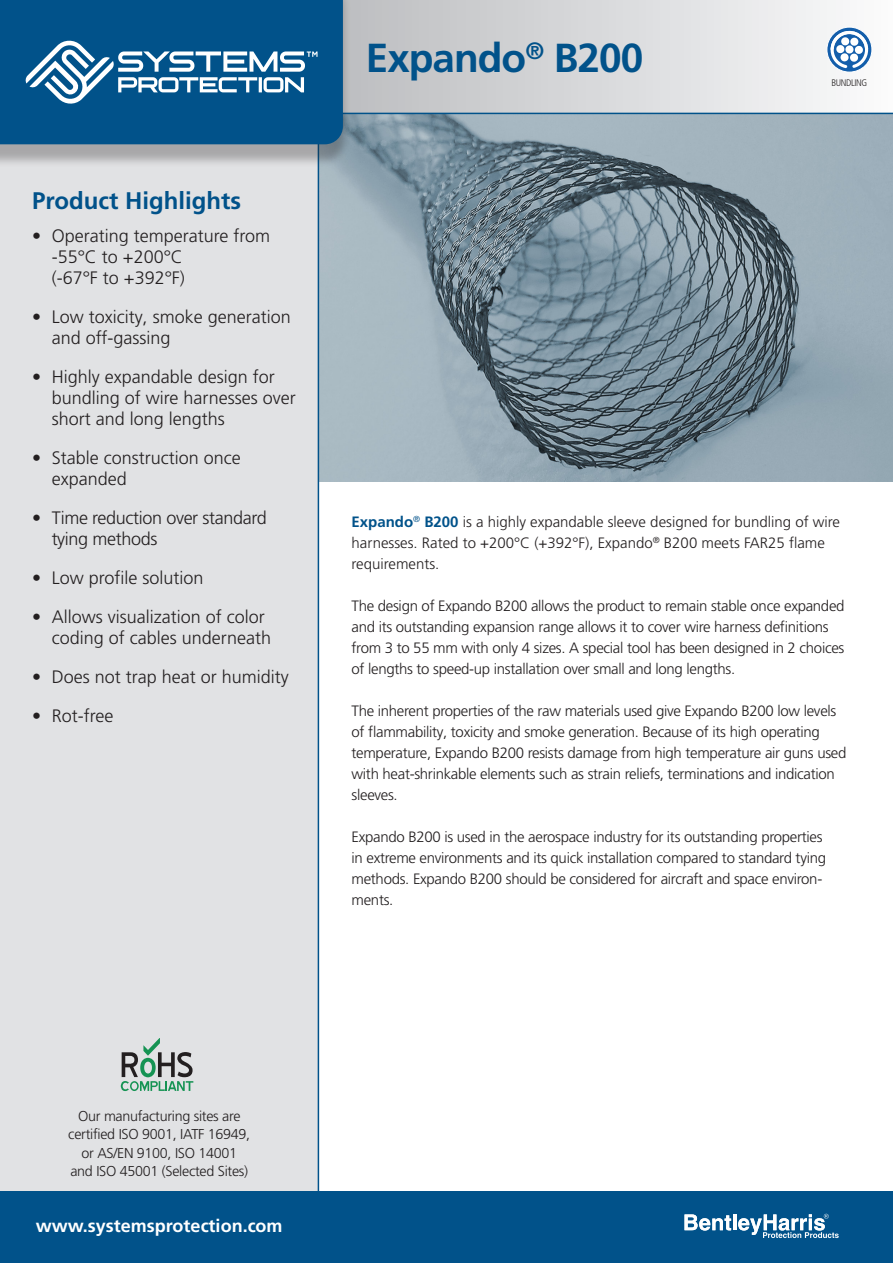
<style>
.page{position:relative;width:893px;height:1263px;background:#fff}
.page>*{position:absolute;margin:0;border:0;box-sizing:border-box;transform-origin:0 0}
.Product_Name{font:700 40.5px "Frutiger LT Pro";letter-spacing:-.025em;color:#01528a}
.Sidebar_Head{font:700 24px "Frutiger LT Pro";color:#01528a}
.Sidebar_Bullet{font:300 18px/21px "Frutiger LT Pro";color:#231f20}
.Sidebar_Bullet-2{font:300 18px/21px "Frutiger LT Pro";letter-spacing:-.02em;color:#231f20}
.t1{font:700 18px "Frutiger LT Pro";color:#fff}
.Body{font:300 15px/21px "Frutiger LT Pro";letter-spacing:-.02em;color:#231f20}
.Body-2{font:300 15px/21px "Frutiger LT Pro";color:#231f20}
.t2{font:300 14.25px/18.3px "Frutiger";letter-spacing:-.02em;color:#231f20;text-align:center}
.t3{font:300 condensed 9.45px "Frutiger LT Pro";letter-spacing:-.04em;color:#231f20}
.s1{font-weight:700;color:#01528a}
</style>
<div class="page">
<img style="left:319px;top:114px;width:574px;height:368px">
<div style="left:0;top:168px;width:319px;height:1023px;background:#e1e2e4"></div>
<svg style="left:351px;top:0;width:542px;height:114px"></svg>
<div style="left:0;top:0;width:351px;height:168px;background:#231f20;opacity:.3"></div>
<div style="left:0;top:0;width:343px;height:144px;background:#01528a"></div>
<div style="left:0;top:1191px;width:893px;height:72px;background:#01528a"></div>
<svg style="left:121px;top:1038px;width:72px;height:53px;background:#a3b6ad"></svg>
<svg style="left:684px;top:1214px;width:47px;height:16px"></svg>
<hr style="left:733px;top:1214px;width:3px;height:16px;background:#fff">
<svg style="left:738px;top:1214px;width:101px;height:24px"></svg>
<svg style="left:827px;top:27px;width:45px;height:45px"></svg>
<div style="left:827px;top:27px;width:45px;height:45px;border:1px solid #fff;border-radius:50%"></div>
<svg style="left:830px;top:31px;width:38px;height:37px"></svg>
<svg style="left:26px;top:41px;width:292px;height:63px"></svg>
<p class="Sidebar_Head" style="left:32px;top:186px;width:210px">Product Highlights</p>
<p class="Sidebar_Bullet" style="left:52px;top:225px;width:220px;text-indent:-20px">• Operating temperature from -55°C to +200°C<br>(-67°F to +392°F)</p>
<p class="Sidebar_Bullet" style="left:52px;top:306px;width:240px;text-indent:-20px">• Low toxicity, smoke generation and off-gassing</p>
<p class="Sidebar_Bullet" style="left:52px;top:366px;width:246px;text-indent:-20px">• Highly expandable design for bundling of wire harnesses over short and long lengths</p>
<p class="Sidebar_Bullet" style="left:52px;top:447px;width:191px;text-indent:-20px">• Stable construction once expanded</p>
<p class="Sidebar_Bullet-2" style="left:52px;top:507px;width:217px;text-indent:-20px">• Time reduction over standard tying methods</p>
<p class="Sidebar_Bullet" style="left:32px;top:567px;width:173px">• Low profile solution</p>
<p class="Sidebar_Bullet" style="left:52px;top:606px;width:221px;text-indent:-20px">• Allows visualization of color coding of cables underneath</p>
<p class="Sidebar_Bullet" style="left:32px;top:666px;width:258px">• Does not trap heat or humidity</p>
<p class="Sidebar_Bullet" style="left:32px;top:705px;width:83px">• Rot-free</p>
<p class="Product_Name" style="left:366px;top:34px;width:279px">Expando<sup>®</sup> B200</p>
<p class="t3" style="left:831px;top:77px;width:37px">BUNDLING</p>
<p class="Body-2" style="left:352px;top:511px;width:490px"><span class="s1">Expando</span><sup>®</sup> <span class="s1">B200</span> is a highly expandable sleeve designed for bundling of wire harnesses. Rated to +200°C (+392°F), Expando<sup>®</sup> B200 meets FAR25 flame requirements.</p>
<p class="Body" style="left:352px;top:595px;width:494px">The design of Expando B200 allows the product to remain stable once expanded and its outstanding expansion range allows it to cover wire harness definitions from 3 to 55 mm with only 4 sizes. A special tool has been designed in 2 choices of lengths to speed-up installation over small and long lengths.</p>
<p class="Body" style="left:352px;top:700px;width:496px">The inherent properties of the raw materials used give Expando B200 low levels of flammability, toxicity and smoke generation. Because of its high operating temperature, Expando B200 resists damage from high temperature air guns used with heat-shrinkable elements such as strain reliefs, terminations and indication sleeves.</p>
<p class="Body" style="left:352px;top:826px;width:476px">Expando B200 is used in the aerospace industry for its outstanding properties in extreme environments and its quick installation compared to standard tying methods. Expando B200 should be considered for aircraft and space environ&shy;ments.</p>
<p class="t2" style="left:68px;top:1107px;width:183px">Our manufacturing sites are certified ISO 9001, IATF 16949, or AS/EN 9100, ISO 14001<br>and ISO 45001 (Selected Sites)</p>
<p class="t1" style="left:36px;top:1214px;width:248px">www.systemsprotection.com</p>
</div>
